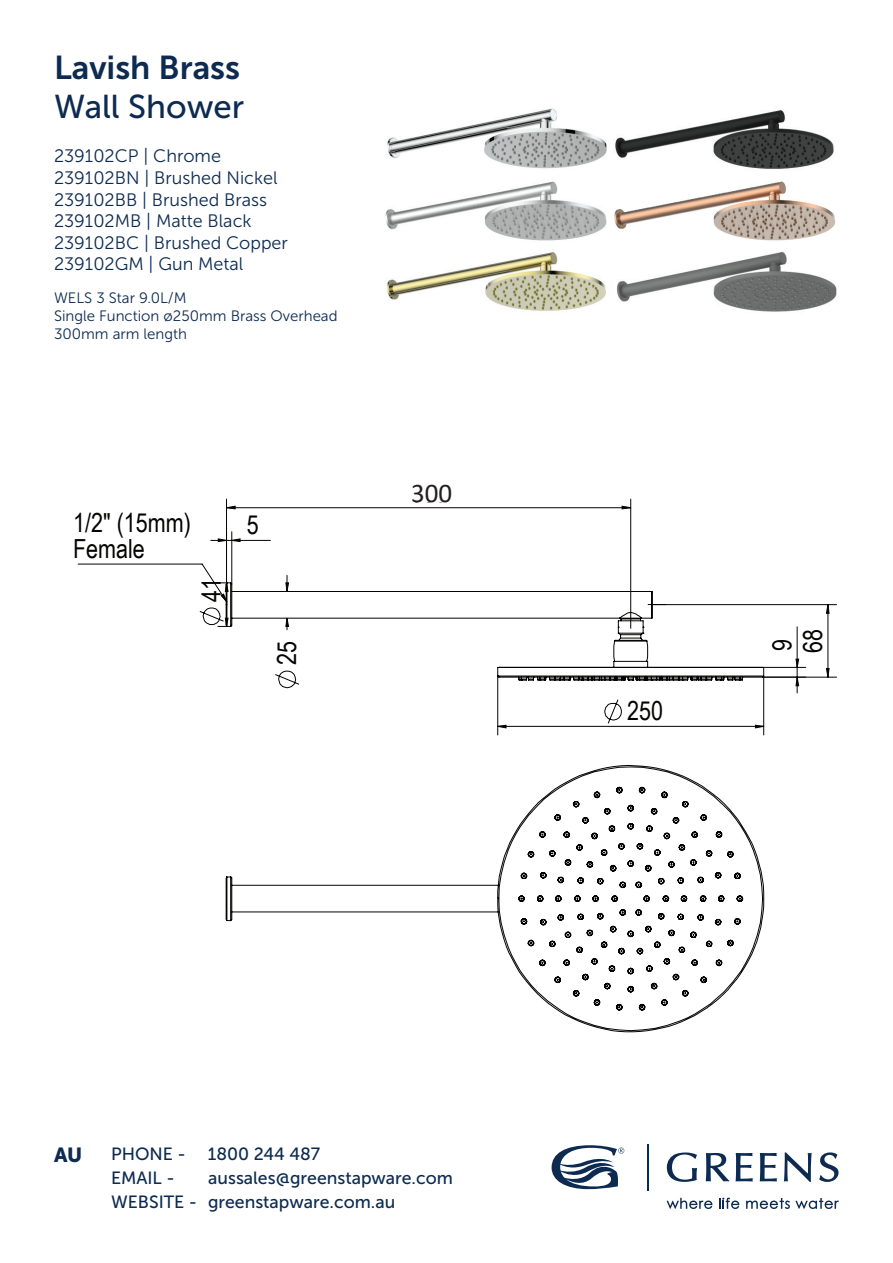
<style>
.page{position:relative;width:893px;height:1263px;background:#fff}
.page>*{position:absolute;margin:0;border:0;box-sizing:border-box;transform-origin:0 0}
.t1{font:33px "Museo Sans 700";color:#0d2b51}
.t2{font:33px "Museo Sans 500";color:#0d2b51}
.t3{font:27px "Calibri";color:#231f20}
.t4{font:26.25px/30.6px "Arial Narrow";color:#040503}
.t5{font:20.25px "Museo Sans 900";color:#0d2b51}
.t6{font:18px/21.6px "Museo Sans 300";color:#0d2b51}
.t7{font:17.7px/24.2px "Museo Sans 500";color:#0d2b51}
.t8{font:15px/18px "Museo Sans 300";color:#0d2b51}
</style>
<div class="page">
<svg style="left:667px;top:1152px;width:30px;height:30px"></svg>
<svg style="left:706px;top:1153px;width:23px;height:28px"></svg>
<svg style="left:735px;top:1153px;width:18px;height:28px"></svg>
<svg style="left:760px;top:1153px;width:17px;height:28px"></svg>
<svg style="left:784px;top:1152px;width:28px;height:30px"></svg>
<svg style="left:819px;top:1152px;width:19px;height:30px"></svg>
<svg style="left:552px;top:1145px;width:72px;height:44px"></svg>
<svg style="left:666px;top:1198px;width:46px;height:11px"></svg>
<svg style="left:719px;top:1197px;width:20px;height:12px"></svg>
<svg style="left:746px;top:1198px;width:93px;height:11px"></svg>
<hr style="left:647px;top:1144px;width:1px;height:46px;background:#0d2b51">
<img style="left:385px;top:108px;width:452px;height:204px">
<hr style="left:54px;top:472px;width:1px;height:580px;background:#040503">
<hr style="left:54px;top:472px;width:785px;height:1px;background:#040503">
<hr style="left:54px;top:1262px;width:785px;height:1px;background:#040503">
<hr style="left:892px;top:472px;width:1px;height:580px;background:#040503">
<svg style="left:211px;top:538px;width:10px;height:4px"></svg>
<svg style="left:221px;top:506px;width:543px;height:222px"></svg>
<svg style="left:799px;top:604px;width:30px;height:73px"></svg>
<svg style="left:286px;top:604px;width:513px;height:82px"></svg>
<svg style="left:225px;top:581px;width:540px;height:100px"></svg>
<svg style="left:225px;top:764px;width:540px;height:269px"></svg>
<h1 class="t1" style="left:54px;top:49px;width:188px">Lavish Brass</h1>
<h1 class="t2" style="left:54px;top:89px;width:192px">Wall Shower</h1>
<p class="t6" style="left:54px;top:146px;width:235px">239102CP | Chrome<br>239102BN | Brushed Nickel<br>239102BB | Brushed Brass<br>239102MB | Matte Black<br>239102BC | Brushed Copper<br>239102GM | Gun Metal</p>
<p class="t8" style="left:54px;top:289px;width:285px">WELS 3 Star 9.0L/M<br>Single Function ø250mm Brass Overhead<br>300mm arm length</p>
<h3 class="t4" style="left:73px;top:508px;width:119px;line-height:26.2px">1/2" (15mm)<br>Female</h3>
<h3 class="t4" style="left:195px;top:602px;width:25px;rotate:-90deg">41</h3>
<h3 class="t4" style="left:247px;top:509px;width:13px">5</h3>
<h3 class="t4" style="left:271px;top:665px;width:25px;rotate:-90deg">25</h3>
<h3 class="t4" style="left:411px;top:476px;width:37px">380</h3>
<h2 class="t3" style="left:411px;top:474px;width:43px">300</h2>
<p class="t5" style="left:54px;top:1143px;width:30px">AU</p>
<p class="t7" style="left:111px;top:1142px;width:211px">PHONE - 1800 244 487<br>EMAIL -</p>
<p class="t7" style="left:111px;top:1166px;width:343px;text-indent:97px">aussales@greenstapware.com<br>WEBSITE - greenstapware.com.au</p>
<h3 class="t4" style="left:627px;top:695px;width:37px">250</h3>
<h3 class="t4" style="left:766px;top:653px;width:25px;rotate:-90deg">9<br>68</h3>
</div>
